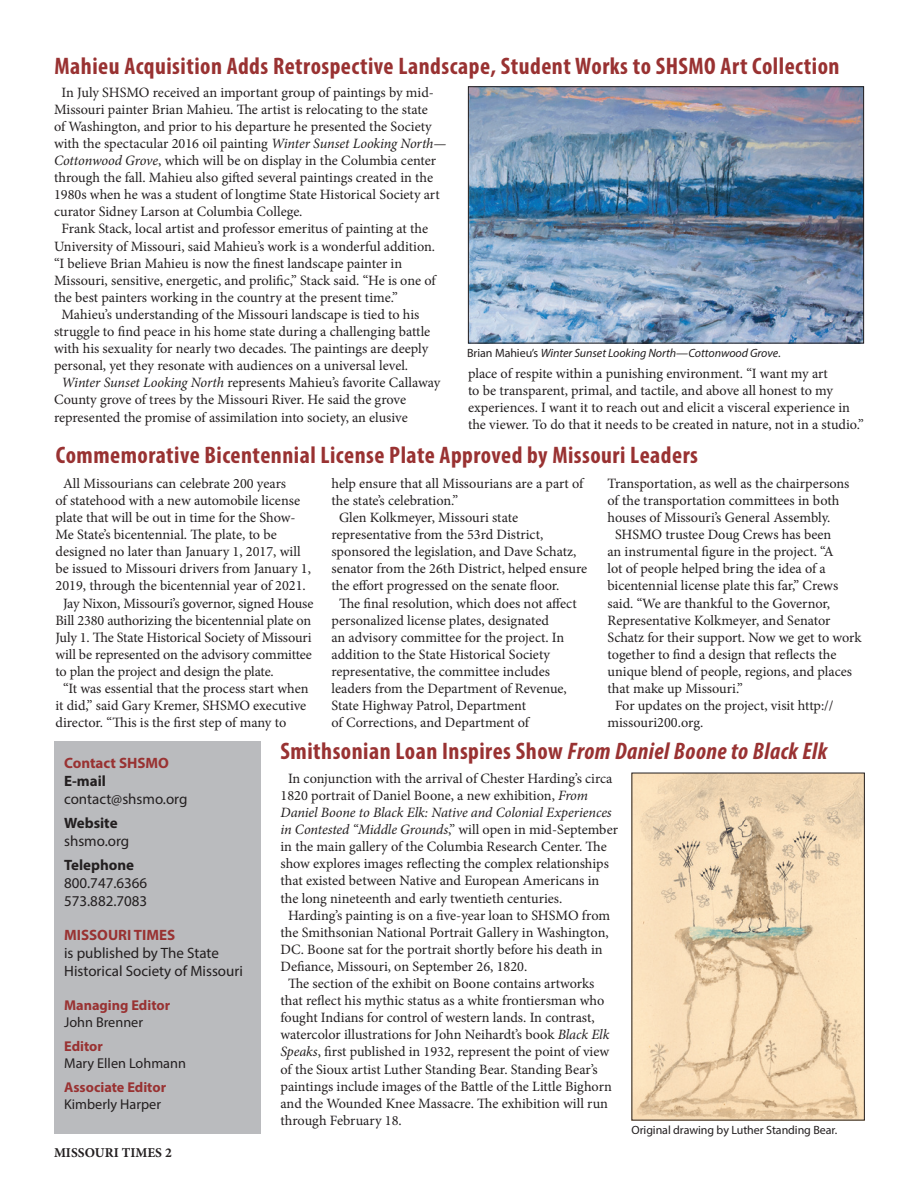
<style>
.page{position:relative;width:918px;height:1188px;background:#fff}
.page>*{position:absolute;margin:0;border:0;box-sizing:border-box;transform-origin:0 0}
.headlines{font:700 condensed 24px "Myriad Pro";letter-spacing:.02em;color:#993232}
.t1{font:15px/18px "Myriad Pro";color:#231f20}
.t2{font:700 15px "Myriad Pro";color:#231f20}
.t3{font:700 15px "Myriad Pro";color:#993232}
.body_copy{font:14.25px/17.1px "Minion Pro";letter-spacing:-.005em;color:#231f20}
.t4{font:14.25px "Myriad Pro";color:#231f20}
.t5{font:700 14.25px "Myriad Pro";color:#993232}
.page_number{font:700 13.5px "Minion Pro";color:#231f20}
.t6{font:italic 12px "Myriad Pro";letter-spacing:-.005em;color:#231f20}
.t7{font:12px "Myriad Pro";letter-spacing:-.005em;color:#231f20}
.s1{font-style:italic}
.s2{font-style:normal}
.s3{font-weight:700;color:#993232}
</style>
<div class="page">
<div style="left:54px;top:741px;width:207px;height:393px;background:#babbbe"></div>
<img style="left:470px;top:88px;width:392px;height:254px">
<div style="left:468px;top:86px;width:396px;height:258px;border:1px solid #231f20"></div>
<img style="left:634px;top:775px;width:229px;height:343px">
<div style="left:632px;top:773px;width:233px;height:347px;border:1px solid #231f20"></div>
<p class="headlines" style="left:54px;top:51px;width:787px">Mahieu Acquisition Adds Retrospective Landscape, Student Works to SHSMO Art Collection</p>
<p class="body_copy" style="left:54px;top:84px;width:394px;text-indent:8px">In July SHSMO received an important group of paintings by mid-Missouri painter Brian Mahieu. The artist is relocating to the state<br>of Washington, and prior to his departure he presented the Society with the spectacular 2016 oil painting <span class="s1">Winter Sunset Looking North— Cottonwood Grove</span>, which will be on display in the Columbia center through the fall. Mahieu also gifted several paintings created in the 1980s when he was a student of longtime State Historical Society art curator Sidney Larson at Columbia College.</p>
<p class="body_copy" style="left:54px;top:220px;width:383px;text-indent:8px">Frank Stack, local artist and professor emeritus of painting at the University of Missouri, said Mahieu’s work is a wonderful addition. “I believe Brian Mahieu is now the finest landscape painter in Missouri, sensitive, energetic, and prolific,” Stack said. “He is one of the best painters working in the country at the present time.”</p>
<p class="body_copy" style="left:54px;top:306px;width:378px;text-indent:8px">Mahieu’s understanding of the Missouri landscape is tied to his struggle to find peace in his home state during a challenging battle with his sexuality for nearly two decades. The paintings are deeply personal, yet they resonate with audiences on a universal level.</p>
<p class="body_copy" style="left:54px;top:374px;width:388px;text-indent:8px"><span class="s1">Winter Sunset Looking North</span> represents Mahieu’s favorite Callaway<br>County grove of trees by the Missouri River. He said the grove represented the promise of assimilation into society, an elusive</p>
<p class="body_copy" style="left:468px;top:365px;width:397px">place of respite within a punishing environment. “I want my art<br>to be transparent, primal, and tactile, and above all honest to my experiences. I want it to reach out and elicit a visceral experience in the viewer. To do that it needs to be created in nature, not in a studio.”</p>
<p class="t6" style="left:467px;top:346px;width:315px"><span class="s2">Brian Mahieu’s</span> Winter Sunset Looking North—Cottonwood Grove<span class="s2">.</span></p>
<p class="headlines" style="left:56px;top:440px;width:644px">Commemorative Bicentennial License Plate Approved by Missouri Leaders</p>
<p class="body_copy" style="left:56px;top:475px;width:257px;text-indent:8px">All Missourians can celebrate 200 years<br>of statehood with a new automobile license plate that will be out in time for the Show-Me State’s bicentennial. The plate, to be designed no later than January 1, 2017, will be issued to Missouri drivers from January 1, 2019, through the bicentennial year of 2021.</p>
<p class="body_copy" style="left:56px;top:594px;width:259px;text-indent:8px">Jay Nixon, Missouri’s governor, signed House Bill 2380 authorizing the bicentennial plate on July 1. The State Historical Society of Missouri will be represented on the advisory committee to plan the project and design the plate.</p>
<p class="body_copy" style="left:56px;top:680px;width:255px;text-indent:8px">“It was essential that the process start when it did,” said Gary Kremer, SHSMO executive director. “This is the first step of many to</p>
<p class="body_copy" style="left:332px;top:475px;width:254px">help ensure that all Missourians are a part of the state’s celebration.”</p>
<p class="body_copy" style="left:332px;top:509px;width:257px;text-indent:8px">Glen Kolkmeyer, Missouri state representative from the 53rd District, sponsored the legislation, and Dave Schatz, senator from the 26th District, helped ensure the effort progressed on the senate floor.</p>
<p class="body_copy" style="left:332px;top:594px;width:247px;text-indent:8px">The final resolution, which does not affect personalized license plates, designated<br>an advisory committee for the project. In addition to the State Historical Society representative, the committee includes leaders from the Department of Revenue, State Highway Patrol, Department<br>of Corrections, and Department of</p>
<p class="body_copy" style="left:608px;top:475px;width:243px">Transportation, as well as the chairpersons of the transportation committees in both houses of Missouri’s General Assembly.</p>
<p class="body_copy" style="left:608px;top:526px;width:256px;text-indent:8px">SHSMO trustee Doug Crews has been<br>an instrumental figure in the project. “A<br>lot of people helped bring the idea of a bicentennial license plate this far,” Crews said. “We are thankful to the Governor, Representative Kolkmeyer, and Senator Schatz for their support. Now we get to work together to find a design that reflects the unique blend of people, regions, and places that make up Missouri.”</p>
<p class="body_copy" style="left:608px;top:697px;width:228px;text-indent:8px">For updates on the project, visit http:// missouri200.org.</p>
<p class="t3" style="left:64px;top:753px;width:106px">Contact SHSMO</p>
<p class="t2" style="left:64px;top:771px;width:43px">E-mail</p>
<p class="t1" style="left:64px;top:790px;width:125px">contact@shsmo.org</p>
<p class="t2" style="left:64px;top:813px;width:55px">Website</p>
<p class="t1" style="left:64px;top:832px;width:67px">shsmo.org</p>
<p class="t2" style="left:64px;top:855px;width:72px">Telephone</p>
<p class="t1" style="left:64px;top:874px;width:85px">800.747.6366</p>
<p class="t1" style="left:64px;top:892px;width:85px">573.882.7083</p>
<p class="t1" style="left:64px;top:926px;width:156px"><span class="s3">MISSOURI TIMES<br></span>is published by The State</p>
<p class="t1" style="left:64px;top:962px;width:180px">Historical Society of Missouri</p>
<p class="t5" style="left:64px;top:995px;width:108px">Managing Editor</p>
<p class="t4" style="left:64px;top:1013px;width:80px">John Brenner</p>
<p class="t5" style="left:64px;top:1037px;width:40px">Editor</p>
<p class="t4" style="left:64px;top:1054px;width:123px">Mary Ellen Lohmann</p>
<p class="t5" style="left:64px;top:1078px;width:103px">Associate Editor</p>
<p class="t4" style="left:64px;top:1095px;width:98px">Kimberly Harper</p>
<p class="page_number" style="left:54px;top:1143px;width:119px">MISSOURI TIMES 2</p>
<p class="headlines" style="left:280px;top:736px;width:548px">Smithsonian Loan Inspires Show <span class="s1">From Daniel Boone to Black Elk</span></p>
<p class="body_copy" style="left:280px;top:770px;width:339px;text-indent:8px">In conjunction with the arrival of Chester Harding’s circa 1820 portrait of Daniel Boone, a new exhibition, <span class="s1">From Daniel Boone to Black Elk: Native and Colonial Experiences in Contested “Middle Grounds</span>,” will open in mid-September in the main gallery of the Columbia Research Center. The show explores images reflecting the complex relationships that existed between Native and European Americans in the long nineteenth and early twentieth centuries.</p>
<p class="body_copy" style="left:280px;top:907px;width:331px;text-indent:8px">Harding’s painting is on a five-year loan to SHSMO from the Smithsonian National Portrait Gallery in Washington, DC. Boone sat for the portrait shortly before his death in Defiance, Missouri, on September 26, 1820.</p>
<p class="body_copy" style="left:280px;top:975px;width:333px;text-indent:8px">The section of the exhibit on Boone contains artworks that reflect his mythic status as a white frontiersman who fought Indians for control of western lands. In contrast, watercolor illustrations for John Neihardt’s book <span class="s1">Black Elk Speaks</span>, first published in 1932, represent the point of view of the Sioux artist Luther Standing Bear. Standing Bear’s paintings include images of the Battle of the Little Bighorn and the Wounded Knee Massacre. The exhibition will run through February 18.</p>
<p class="t7" style="left:632px;top:1123px;width:207px">Original drawing by Luther Standing Bear.</p>
</div>
